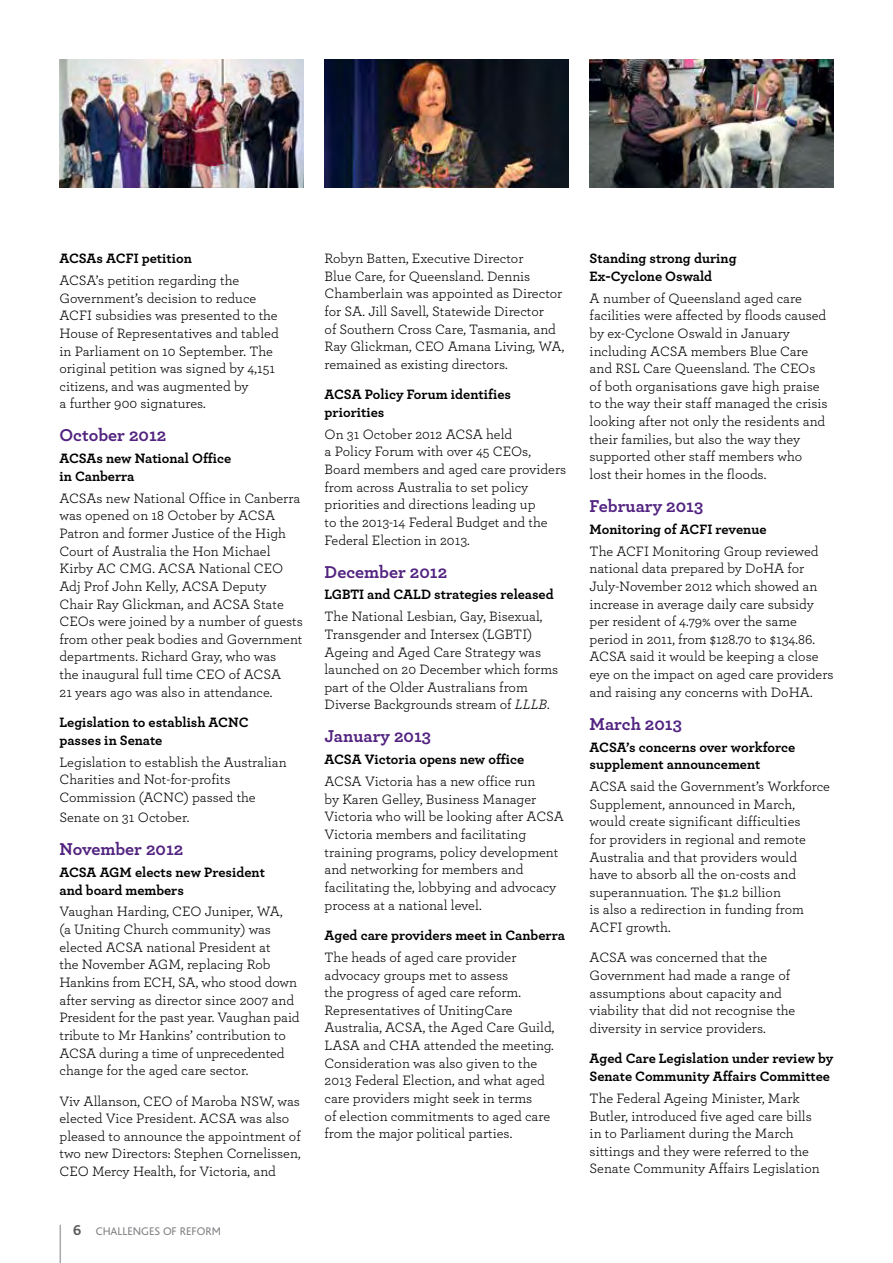
<style>
.page{position:relative;width:893px;height:1263px;background:#fff}
.page>*{position:absolute;margin:0;border:0;box-sizing:border-box;transform-origin:0 0}
.t1{font:700 18px "Archer";color:#522380}
.t2{font:14.25px/17.7px "Archer";color:#000}
.t3{font:700 14.25px/17.7px "Archer";color:#000}
.t4{font:11.7px "Bliss";color:#808285}
.s1{font-weight:700;font-size:15px;color:#58595b}
.s2{font-style:italic}
</style>
<div class="page">
<hr style="left:60px;top:1225px;width:1px;height:38px;background:#a7a9ac">
<img style="left:325px;top:60px;width:243px;height:127px">
<img style="left:59px;top:60px;width:244px;height:127px">
<img style="left:590px;top:60px;width:243px;height:127px">
<p class="t3" style="left:59px;top:249px;width:134px">ACSAs ACFI petition</p>
<p class="t2" style="left:59px;top:271px;width:221px">ACSA’s petition regarding the Government’s decision to reduce ACFI subsidies was presented to the House of Representatives and tabled in Parliament on 10 September. The original petition was signed by 4,151 citizens, and was augmented by<br>a further 900 signatures.</p>
<p class="t1" style="left:59px;top:421px;width:108px">October 2012</p>
<p class="t3" style="left:59px;top:449px;width:173px">ACSAs new National Office in Canberra</p>
<p class="t2" style="left:59px;top:488px;width:245px">ACSAs new National Office in Canberra was opened on 18 October by ACSA Patron and former Justice of the High Court of Australia the Hon Michael Kirby AC CMG. ACSA National CEO Adj Prof John Kelly, ACSA Deputy Chair Ray Glickman, and ACSA State CEOs were joined by a number of guests from other peak bodies and Government departments. Richard Gray, who was<br>the inaugural full time CEO of ACSA<br>21 years ago was also in attendance.</p>
<p class="t3" style="left:59px;top:712px;width:191px">Legislation to establish ACNC passes in Senate</p>
<p class="t2" style="left:59px;top:752px;width:229px">Legislation to establish the Australian<br>Charities and Not-for-profits<br>Commission (ACNC) passed the</p>
<p class="t2" style="left:59px;top:808px;width:131px">Senate on 31 October.</p>
<p class="t1" style="left:59px;top:835px;width:126px">November 2012</p>
<p class="t3" style="left:59px;top:862px;width:207px">ACSA AGM elects new President and board members</p>
<p class="t2" style="left:59px;top:902px;width:242px">Vaughan Harding, CEO Juniper, WA,<br>(a Uniting Church community) was elected ACSA national President at<br>the November AGM, replacing Rob Hankins from ECH, SA, who stood down after serving as director since 2007 and President for the past year. Vaughan paid tribute to Mr Hankins’ contribution to ACSA during a time of unprecedented change for the aged care sector.</p>
<p class="t2" style="left:59px;top:1091px;width:243px">Viv Allanson, CEO of Maroba NSW, was elected Vice President. ACSA was also pleased to announce the appointment of two new Directors: Stephen Cornelissen, CEO Mercy Health, for Victoria, and</p>
<p class="t4" style="left:73px;top:1225px;width:45px"><span class="s1">6</span> CHALLEN</p>
<p class="t4" style="left:141px;top:1225px;width:81px">GES OF REFORM</p>
<p class="t2" style="left:325px;top:249px;width:241px">Robyn Batten, Executive Director<br>Blue Care, for Queensland. Dennis Chamberlain was appointed as Director for SA. Jill Savell, Statewide Director<br>of Southern Cross Care, Tasmania, and Ray Glickman, CEO Amana Living, WA, remained as existing directors.</p>
<p class="t3" style="left:325px;top:385px;width:188px">ACSA Policy Forum identifies priorities</p>
<p class="t2" style="left:325px;top:424px;width:243px">On 31 October 2012 ACSA held<br>a Policy Forum with over 45 CEOs, Board members and aged care providers from across Australia to set policy priorities and directions leading up<br>to the 2013-14 Federal Budget and the Federal Election in 2013.</p>
<p class="t1" style="left:325px;top:557px;width:124px">December 2012</p>
<p class="t3" style="left:325px;top:585px;width:231px">LGBTI and CALD strategies released</p>
<p class="t2" style="left:325px;top:607px;width:235px">The National Lesbian, Gay, Bisexual, Transgender and Intersex (LGBTI)<br>Ageing and Aged Care Strategy was launched on 20 December which forms part of the Older Australians from Diverse Backgrounds stream of <span class="s2">LLLB</span>.</p>
<p class="t1" style="left:325px;top:722px;width:108px">January 2013</p>
<p class="t3" style="left:325px;top:750px;width:201px">ACSA Victoria opens new office</p>
<p class="t2" style="left:325px;top:772px;width:241px">ACSA Victoria has a new office run<br>by Karen Gelley, Business Manager Victoria who will be looking after ACSA Victoria members and facilitating training programs, policy development and networking for members and facilitating the, lobbying and advocacy process at a national level.</p>
<p class="t3" style="left:325px;top:925px;width:242px">Aged care providers meet in Canberra</p>
<p class="t2" style="left:325px;top:947px;width:231px">The heads of aged care provider advocacy groups met to assess<br>the progress of aged care reform.<br>Representatives of UnitingCare Australia, ACSA, the Aged Care Guild, LASA and CHA attended the meeting.<br>Consideration was also given to the 2013 Federal Election, and what aged care providers might seek in terms<br>of election commitments to aged care from the major political parties.</p>
<p class="t3" style="left:590px;top:249px;width:148px">Standing strong during<br>Ex-Cyclone Oswald</p>
<p class="t2" style="left:590px;top:288px;width:239px">A number of Queensland aged care facilities were affected by floods caused by ex-Cyclone Oswald in January including ACSA members Blue Care and RSL Care Queensland. The CEOs of both organisations gave high praise to the way their staff managed the crisis looking after not only the residents and their families, but also the way they supported other staff members who lost their homes in the floods.</p>
<p class="t1" style="left:590px;top:492px;width:115px">February 2013</p>
<p class="t3" style="left:590px;top:519px;width:178px">Monitoring of ACFI revenue</p>
<p class="t2" style="left:590px;top:541px;width:245px">The ACFI Monitoring Group reviewed national data prepared by DoHA for July-November 2012 which showed an increase in average daily care subsidy per resident of 4.79% over the same period in 2011, from $128.70 to $134.86.<br>ACSA said it would be keeping a close eye on the impact on aged care providers and raising any concerns with DoHA.</p>
<p class="t1" style="left:590px;top:709px;width:94px">March 2013</p>
<p class="t3" style="left:590px;top:737px;width:207px">ACSA’s concerns over workforce supplement announcement</p>
<p class="t2" style="left:590px;top:777px;width:242px">ACSA said the Government’s Workforce Supplement, announced in March, would create significant difficulties<br>for providers in regional and remote Australia and that providers would<br>have to absorb all the on-costs and superannuation. The $1.2 billion<br>is also a redirection in funding from ACFI growth.</p>
<p class="t2" style="left:590px;top:948px;width:207px">ACSA was concerned that the<br>Government had made a range of assumptions about capacity and viability that did not recognise the diversity in service providers.</p>
<p class="t3" style="left:590px;top:1049px;width:245px">Aged Care Legislation under review by<br>Senate Community Affairs Committee</p>
<p class="t2" style="left:590px;top:1088px;width:232px">The Federal Ageing Minister, Mark Butler, introduced five aged care bills in to Parliament during the March sittings and they were referred to the Senate Community Affairs Legislation</p>
</div>
